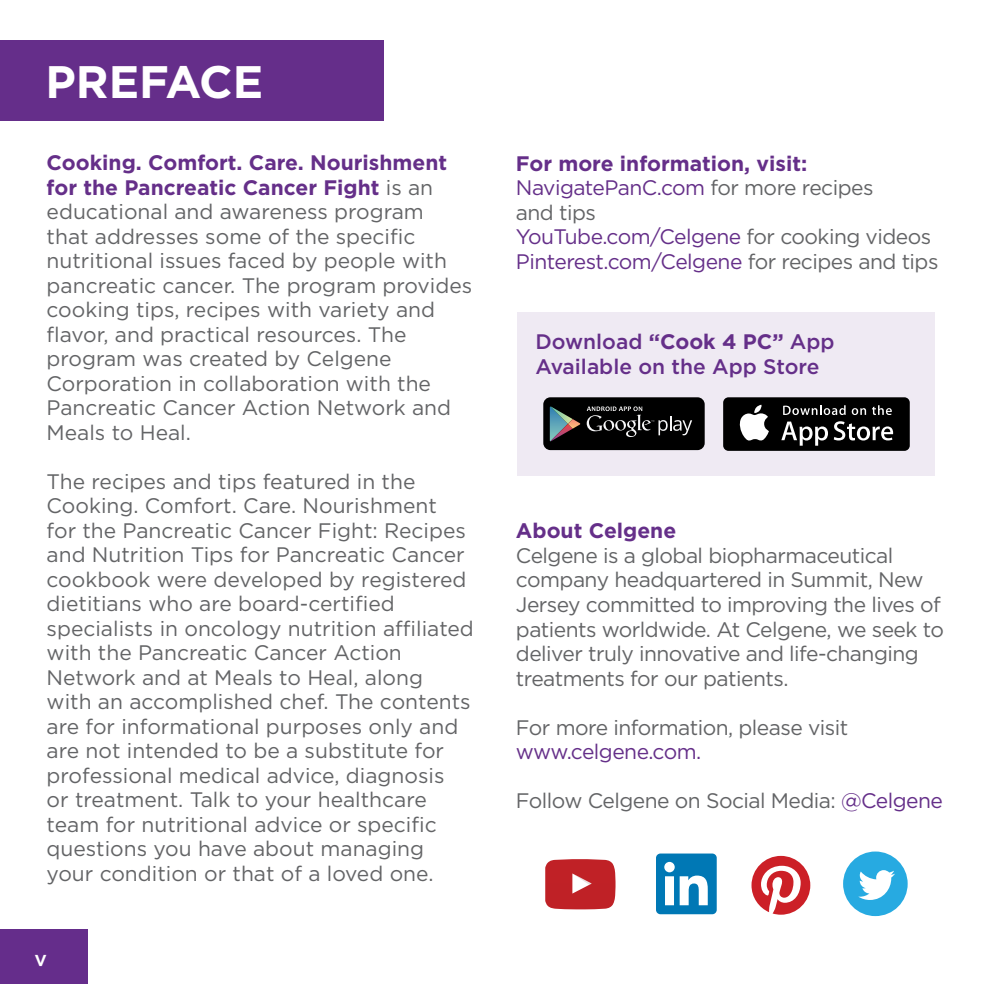
<style>
.page{position:relative;width:1008px;height:1008px;background:#fff}
.page>*{position:absolute;margin:0;border:0;box-sizing:border-box;transform-origin:0 0}
.t1{font:700 45.5px "Gotham";color:#fff}
.t2{font:21px/24.5px "Gotham";color:#636466}
.t3{font:21px/24.5px "Gotham";letter-spacing:-.025em;color:#636466}
.t4{font:21px/24.5px "Gotham";letter-spacing:-.025em;color:#652f89}
.t5{font:500 21px/24.5px "Gotham";color:#652f89}
.t6{font:700 21px "Gotham";color:#652f89}
.t7{font:500 21px "Gotham";color:#fff}
.s1{font-weight:700;color:#652f89}
.s2{font-weight:700}
.s3{color:#636466}
.s4{color:#652f89}
</style>
<div class="page">
<div style="left:518px;top:312px;width:417px;height:164px;background:#efeaf3"></div>
<div style="left:0;top:930px;width:87px;height:54px;background:#652d8b"></div>
<div style="left:0;top:40px;width:383px;height:81px;background:#652e8a"></div>
<div style="left:843px;top:852px;width:65px;height:64px;background:#27aae1;border-radius:50%"></div>
<svg style="left:858px;top:870px;width:37px;height:30px"></svg>
<div style="left:723px;top:397px;width:187px;height:54px;background:#000;border-radius:5px"></div>
<svg style="left:739px;top:405px;width:30px;height:36px"></svg>
<svg style="left:781px;top:422px;width:47px;height:24px"></svg>
<svg style="left:834px;top:421px;width:59px;height:20px"></svg>
<svg style="left:783px;top:405px;width:63px;height:10px"></svg>
<svg style="left:852px;top:408px;width:14px;height:7px"></svg>
<svg style="left:872px;top:405px;width:20px;height:10px"></svg>
<div style="left:543px;top:397px;width:162px;height:53px;background:#000;border-radius:7px"></div>
<svg style="left:550px;top:407px;width:30px;height:34px"></svg>
<svg style="left:587px;top:406px;width:105px;height:31px"></svg>
<svg style="left:752px;top:856px;width:58px;height:59px"></svg>
<svg style="left:545px;top:859px;width:71px;height:50px"></svg>
<div style="left:656px;top:854px;width:61px;height:60px;background:#0078b5;border-radius:4px"></div>
<svg style="left:664px;top:862px;width:44px;height:43px"></svg>
<h1 class="t1" style="left:45px;top:56px;width:219px">PREFACE</h1>
<p class="t2" style="left:47px;top:150px;width:427px"><span class="s1">Cooking. Comfort. Care. Nourishment for the Pancreatic Cancer Fight</span> is an educational and awareness program<br>that addresses some of the specific nutritional issues faced by people with pancreatic cancer. The program provides cooking tips, recipes with variety and flavor, and practical resources. The program was created by Celgene Corporation in collaboration with the Pancreatic Cancer Action Network and Meals to Heal.</p>
<p class="t2" style="left:47px;top:469px;width:429px">The recipes and tips featured in the Cooking. Comfort. Care. Nourishment<br>for the Pancreatic Cancer Fight: Recipes and Nutrition Tips for Pancreatic Cancer cookbook were developed by registered dietitians who are board-certified specialists in oncology nutrition affiliated with the Pancreatic Cancer Action Network and at Meals to Heal, along<br>with an accomplished chef. The contents are for informational purposes only and are not intended to be a substitute for professional medical advice, diagnosis<br>or treatment. Talk to your healthcare team for nutritional advice or specific questions you have about managing your condition or that of a loved one.</p>
<p class="t7" style="left:34px;top:946px;width:14px">v</p>
<p class="t4" style="left:516px;top:151px;width:424px"><span class="s2">For more information, visit:<br></span>NavigatePanC.com <span class="s3">for more recipes<br>and tips<br></span>YouTube.com/Celgene <span class="s3">for cooking videos<br></span>Pinterest.com/Celgene <span class="s3">for recipes and tips</span></p>
<p class="t5" style="left:536px;top:329px;width:301px">Download <span class="s2">“Cook 4 PC”</span> App<br>Available on the App Store</p>
<p class="t6" style="left:516px;top:519px;width:162px">About Celgene</p>
<p class="t3" style="left:516px;top:543px;width:429px">Celgene is a global biopharmaceutical company headquartered in Summit, New Jersey committed to improving the lives of patients worldwide. At Celgene, we seek to deliver truly innovative and life-changing treatments for our patients.</p>
<p class="t3" style="left:516px;top:714px;width:334px">For more information, please visit</p>
<p class="t4" style="left:516px;top:739px;width:187px">www.celgene.com.</p>
<p class="t3" style="left:516px;top:788px;width:429px">Follow Celgene on Social Media: <span class="s4">@Celgene</span></p>
</div>
